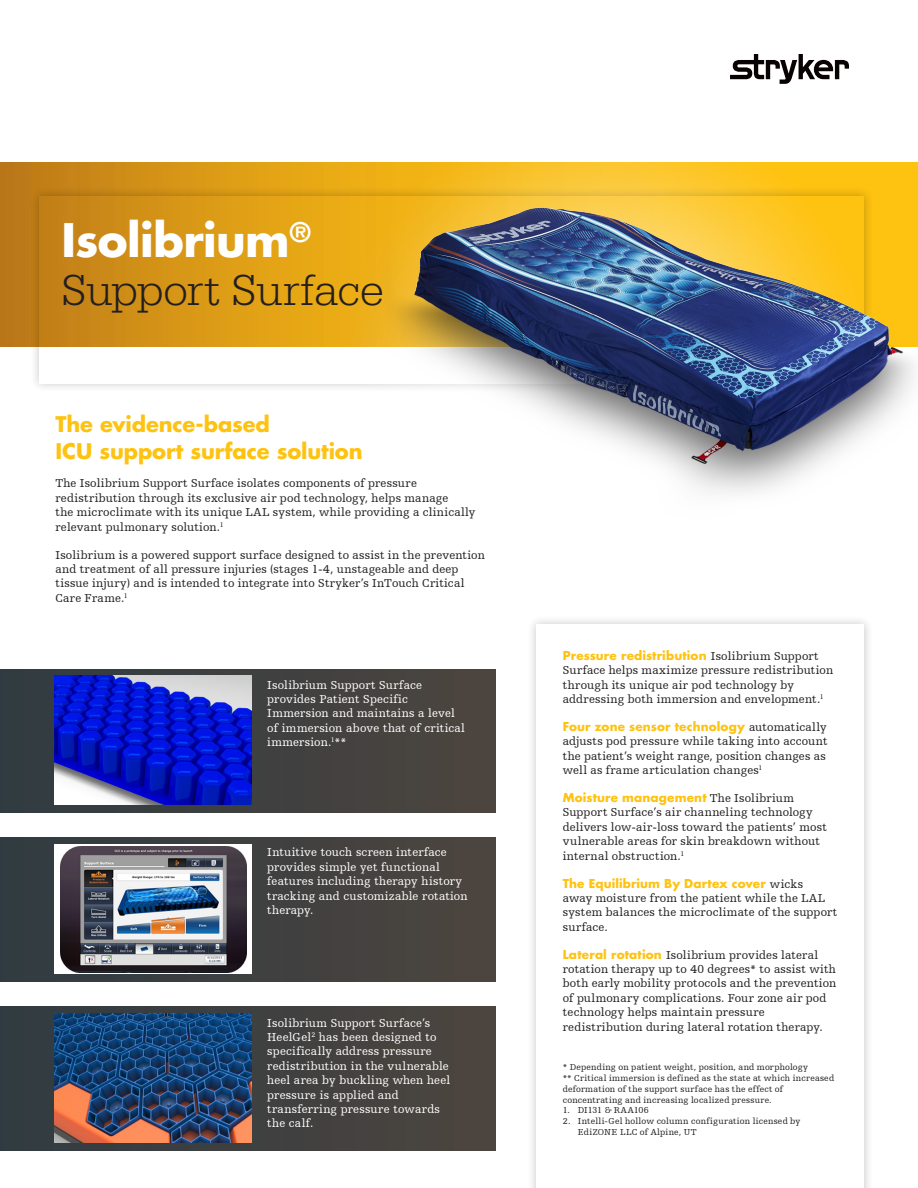
<style>
.page{position:relative;width:918px;height:1188px;background:#fff}
.page>*{position:absolute;margin:0;border:0;box-sizing:border-box;transform-origin:0 0}
.Headline{font:300 45px "Egyptienne URW";letter-spacing:-.01em;color:#231f20}
.Headline-2{font:700 45px "Futura Std";letter-spacing:-.015em;color:#fff}
.Headline-3{font:700 21px/27px "Futura Std";letter-spacing:-.005em;color:#fec210}
.Feature_Point_intro{font:12px/14.4px "Humanist Slabserif 712 BT";letter-spacing:.015em;color:#231f20}
.t1{font:12px/14.4px "Humanist Slabserif 712 BT";letter-spacing:.015em;color:#fff}
.body{font:12px/14.4px "Humanist Slabserif 712 BT";letter-spacing:.015em;color:#231f20}
.Feature_Point_intro-2{font:9px/10.8px "Humanist Slabserif 712 BT";letter-spacing:.025em;color:#231f20}
.Feature_Point_intro-3{font:9px "Humanist Slabserif 712 BT";color:#231f20}
.s1{font-family:"Futura Std";font-weight:700;color:#fec210}
</style>
<div class="page">
<svg style="left:0;top:162px;width:263px;height:185px;background:#c68417"></svg>
<div style="left:29px;top:186px;width:845px;height:207px;background:#231f20;opacity:.25"></div>
<svg style="left:39px;top:196px;width:224px;height:187px"></svg>
<div style="left:0;top:669px;width:496px;height:144px;background:linear-gradient(to right,#303b41,#4d453f)"></div>
<div style="left:0;top:837px;width:496px;height:144px;background:linear-gradient(to right,#303b41,#4d453f)"></div>
<div style="left:0;top:1006px;width:496px;height:144px;background:linear-gradient(to right,#303b41,#4d453f)"></div>
<div style="left:527px;top:615px;width:347px;height:573px;background:#231f20;opacity:.25"></div>
<div style="left:536px;top:625px;width:328px;height:563px;background:#fff"></div>
<svg style="left:730px;top:54px;width:119px;height:30px"></svg>
<img style="left:54px;top:675px;width:197px;height:130px">
<svg style="left:54px;top:844px;width:197px;height:130px"></svg>
<img style="left:61px;top:846px;width:186px;height:126px">
<img style="left:54px;top:1013px;width:197px;height:130px">
<img style="left:263px;top:162px;width:655px;height:231px">
<img style="left:345px;top:171px;width:573px;height:322px">
<p class="Headline-2" style="left:62px;top:211px;width:251px">Isolibrium<sup>®</sup></p>
<p class="Headline" style="left:62px;top:264px;width:324px">Support Surface</p>
<p class="Headline-3" style="left:56px;top:410px;width:309px">The evidence-based<br>ICU support surface solution</p>
<p class="body" style="left:56px;top:476px;width:422px">The Isolibrium Support Surface isolates components of pressure redistribution through its exclusive air pod technology, helps manage<br>the microclimate with its unique LAL system, while providing a clinically relevant pulmonary solution.<sup>1</sup></p>
<p class="body" style="left:56px;top:547px;width:431px">Isolibrium is a powered support surface designed to assist in the prevention and treatment of all pressure injuries (stages 1-4, unstageable and deep tissue injury) and is intended to integrate into Stryker’s InTouch Critical Care Frame.<sup>1</sup></p>
<p class="t1" style="left:267px;top:677px;width:199px">Isolibrium Support Surface provides Patient Specific<br>Immersion and maintains a level of immersion above that of critical immersion.<sup>1</sup>**</p>
<p class="t1" style="left:267px;top:845px;width:202px">Intuitive touch screen interface provides simple yet functional features including therapy history tracking and customizable rotation therapy.</p>
<p class="t1" style="left:267px;top:1015px;width:184px">Isolibrium Support Surface’s<br>HeelGel<sup>2</sup> has been designed to specifically address pressure redistribution in the vulnerable heel area by buckling when heel pressure is applied and transferring pressure towards the calf.</p>
<p class="Feature_Point_intro" style="left:563px;top:649px;width:272px"><span class="s1">Pressure redistribution</span> Isolibrium Support Surface helps maximize pressure redistribution through its unique air pod technology by addressing both immersion and envelopment.<sup>1</sup></p>
<p class="Feature_Point_intro" style="left:563px;top:720px;width:266px"><span class="s1">Four zone sensor technology</span> automatically adjusts pod pressure while taking into account the patient’s weight range, position changes as well as frame articulation changes<sup>1</sup></p>
<p class="Feature_Point_intro" style="left:563px;top:791px;width:266px"><span class="s1">Moisture management</span> The Isolibrium Support Surface’s air channeling technology delivers low-air-loss toward the patients’ most vulnerable areas for skin breakdown without internal obstruction.<sup>1</sup></p>
<p class="Feature_Point_intro" style="left:563px;top:876px;width:276px"><span class="s1">The Equilibrium By Dartex cover</span> wicks<br>away moisture from the patient while the LAL system balances the microclimate of the support surface.</p>
<p class="Feature_Point_intro" style="left:563px;top:947px;width:275px"><span class="s1">Lateral rotation</span> Isolibrium provides lateral rotation therapy up to 40 degrees* to assist with both early mobility protocols and the prevention of pulmonary complications. Four zone air pod technology helps maintain pressure redistribution during lateral rotation therapy.</p>
<p class="Feature_Point_intro-2" style="left:563px;top:1062px;width:273px">* Depending on patient weight, position, and morphology<br>** Critical immersion is defined as the state at which increased deformation of the support surface has the effect of concentrating and increasing localized pressure.</p>
<p class="Feature_Point_intro-3" style="left:563px;top:1105px;width:88px">1. DI131 &amp; RAA106</p>
<p class="Feature_Point_intro-2" style="left:578px;top:1116px;width:224px;text-indent:-15px">2. Intelli-Gel hollow column configuration licensed by<br>EdiZONE LLC of Alpine, UT</p>
</div>
